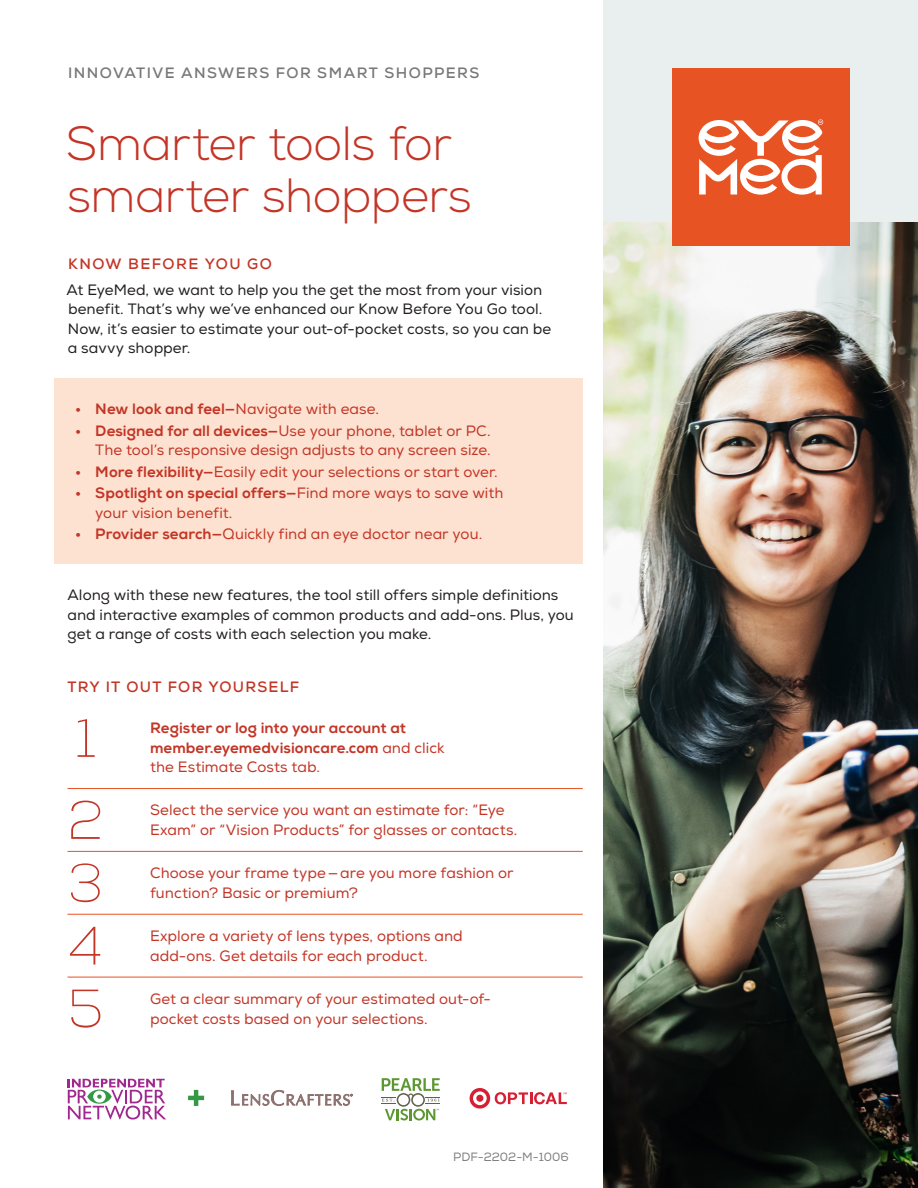
<style>
.page{position:relative;width:918px;height:1188px;background:#fff}
.page>*{position:absolute;margin:0;border:0;box-sizing:border-box;transform-origin:0 0}
.t1{font:100 54px "Nexa";color:#c33526}
.t2{font:300 48px/52.5px "Nexa";letter-spacing:-.01em;color:#c33526}
.body_0_09_SB{font:15px/19.5px "Nexa";letter-spacing:.005em;color:#c33526}
.body_copy{font:15px/19.5px "Nexa";letter-spacing:.005em;color:#231f20}
.body_0_09_SB-2{font:15px/19.5px "Nexa X Bold";letter-spacing:.005em;color:#c33526}
.t3{font:700 15px "Nexa";letter-spacing:.095em;color:#777877}
.body_0_09_SB-3{font:700 15px "Nexa";letter-spacing:.085em;color:#c33526}
.subhead{font:700 15px "Nexa";letter-spacing:.1em;color:#c33526}
.t4{font:12px "Nexa";color:#808080}
.s1{font-family:"Nexa X Bold"}
.s2{font-family:"Nexa"}
</style>
<div class="page">
<div style="left:54px;top:379px;width:529px;height:185px;background:#fde2d1"></div>
<div style="left:603px;top:0;width:315px;height:1188px;background:#e9efef"></div>
<img style="left:603px;top:223px;width:315px;height:965px">
<div style="left:672px;top:69px;width:177px;height:177px;background:#e85323"></div>
<svg style="left:699px;top:119px;width:124px;height:76px"></svg>
<svg style="left:470px;top:1088px;width:97px;height:21px"></svg>
<svg style="left:68px;top:1079px;width:98px;height:41px"></svg>
<svg style="left:188px;top:1090px;width:16px;height:16px"></svg>
<svg style="left:231px;top:1090px;width:121px;height:15px"></svg>
<svg style="left:382px;top:1078px;width:58px;height:42px"></svg>
<hr style="left:68px;top:788px;width:515px;height:1px;background:#e85323">
<hr style="left:68px;top:851px;width:515px;height:1px;background:#e85323">
<hr style="left:68px;top:914px;width:515px;height:1px;background:#e85323">
<hr style="left:68px;top:977px;width:515px;height:1px;background:#e85323">
<p class="t3" style="left:68px;top:63px;width:413px">INNOVATIVE ANSWERS FOR SMART SHOPPERS</p>
<p class="t2" style="left:66px;top:118px;width:407px">Smarter tools for smarter shoppers</p>
<p class="subhead" style="left:68px;top:254px;width:205px">KNOW BEFORE YOU GO</p>
<p class="body_copy" style="left:67px;top:280px;width:486px">At EyeMed, we want to help you the get the most from your vision benefit. That’s why we’ve enhanced our Know Before You Go tool.<br>Now, it’s easier to estimate your out-of-pocket costs, so you can be a savvy shopper.</p>
<p class="body_0_09_SB" style="left:75px;top:399px;width:305px"><span class="s1">• New look and feel—</span>Navigate with ease.</p>
<p class="body_0_09_SB" style="left:75px;top:421px;width:417px;text-align:right"><span class="s1">• Designed for all devices—</span>Use your phone, tablet or PC.<br>The tool’s responsive design adjusts to any screen size.</p>
<p class="body_0_09_SB" style="left:75px;top:462px;width:424px"><span class="s1">• More flexibility—</span>Easily edit your selections or start over.</p>
<p class="body_0_09_SB" style="left:95px;top:484px;width:410px;text-indent:-20px"><span class="s1">• Spotlight on special offers—</span>Find more ways to save with your vision benefit.</p>
<p class="body_0_09_SB" style="left:75px;top:525px;width:409px"><span class="s1">• Provider search—</span>Quickly find an eye doctor near you.</p>
<p class="body_copy" style="left:68px;top:585px;width:508px">Along with these new features, the tool still offers simple definitions and interactive examples of common products and add-ons. Plus, you get a range of costs with each selection you make.</p>
<p class="body_0_09_SB-3" style="left:68px;top:678px;width:233px">TRY IT OUT FOR YOURSELF</p>
<p class="t1" style="left:75px;top:705px;width:22px">1</p>
<p class="body_0_09_SB-2" style="left:150px;top:719px;width:296px">Register or log into your account at member.eyemedvisioncare.com <span class="s2">and click the Estimate Costs tab.</span></p>
<p class="body_0_09_SB" style="left:150px;top:801px;width:356px">Select the service you want an estimate for: “Eye</p>
<p class="t1" style="left:68px;top:787px;width:37px">2</p>
<p class="body_0_09_SB" style="left:150px;top:820px;width:369px">Exam” or “Vision Products” for glasses or contacts.</p>
<p class="t1" style="left:68px;top:850px;width:37px">3</p>
<p class="body_0_09_SB" style="left:150px;top:864px;width:365px">Choose your frame type—are you more fashion or function? Basic or premium?</p>
<p class="body_0_09_SB" style="left:150px;top:927px;width:314px">Explore a variety of lens types, options and</p>
<p class="t1" style="left:68px;top:913px;width:36px">4</p>
<p class="body_0_09_SB" style="left:150px;top:946px;width:279px">add-ons. Get details for each product.</p>
<p class="t1" style="left:68px;top:976px;width:37px">5</p>
<p class="body_0_09_SB" style="left:150px;top:989px;width:342px">Get a clear summary of your estimated out-of&shy;pocket costs based on your selections.</p>
<p class="t4" style="left:453px;top:1150px;width:117px">PDF-2202-M-1006</p>
</div>
